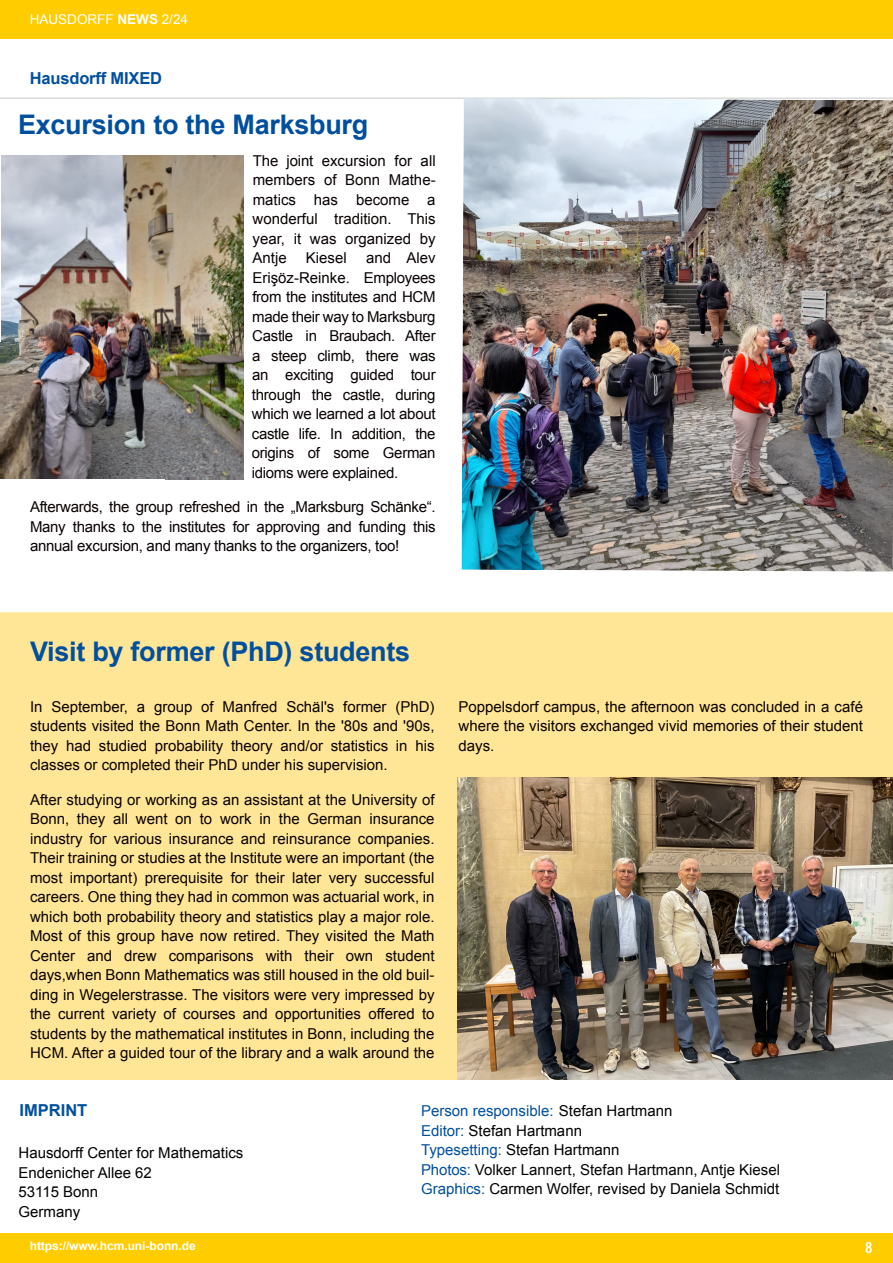
<style>
.page{position:relative;width:893px;height:1263px;background:#fff}
.page>*{position:absolute;margin:0;border:0;box-sizing:border-box;transform-origin:0 0}
.t1{font:700 27px "Arial";letter-spacing:-.01em;color:#004f9f}
.t2{font:700 16.5px "Arial";letter-spacing:-.01em;color:#004f9f}
.t3{font:700 15.6px "Arial";color:#fff;scale:.85 1}
.t4{font:15px/19.5px "Arial";color:#0a0202;text-align:justify}
.t5{font:15px/19.5px "Arial";color:#000}
.t6{font:13.5px "Arial";color:#fff}
.t7{font:700 12px "Arial";letter-spacing:-.005em;color:#fff}
.s1{font-weight:700}
.s2{color:#004f9f}
.s3{color:#050505}
</style>
<div class="page">
<div style="left:0;top:612px;width:893px;height:468px;background:#ffe596"></div>
<hr style="left:0;top:97px;width:893px;height:2px;background:#dadada">
<div style="left:0;top:1233px;width:893px;height:30px;background:#fc0"></div>
<div style="left:0;top:0;width:893px;height:38px;background:#fc0"></div>
<img style="left:461px;top:98px;width:432px;height:474px">
<img style="left:0;top:155px;width:244px;height:324px">
<img style="left:458px;top:778px;width:435px;height:301px">
<p class="t6" style="left:30px;top:14px;width:160px">HAUSDORFF <span class="s1">NEWS</span> 2/24</p>
<p class="t2" style="left:30px;top:72px;width:134px">Hausdorff MIXED</p>
<h1 class="t1" style="left:18px;top:114px;width:352px">Excursion to the Marksburg</h1>
<p class="t4" style="left:252px;top:152px;width:185px">The joint excursion for all members of Bonn Mathe&shy;matics has become a wonderful tradition. This year, it was organized by Antje</p>
<p class="t4" style="left:252px;top:250px;width:185px;text-indent:114px">and Alev Erişöz-Reinke. Employees from the institutes and HCM made their way to Marksburg Castle in Braubach. After a steep climb, there was an exciting guided tour through the castle, during which we learned a lot about castle life. In addition, the origins of some German idioms were explained.</p>
<p class="t4" style="left:30px;top:499px;width:407px">Afterwards, the group refreshed in the „Marksburg Schänke“.<br>Many thanks to the institutes for approving and funding this annual excursion, and many thanks to the organizers, too!</p>
<p class="t4" style="left:306px;top:250px;width:42px">Kiesel</p>
<h1 class="t1" style="left:30px;top:641px;width:382px">Visit by former (PhD) students</h1>
<p class="t4" style="left:30px;top:698px;width:406px">In September, a group of Manfred Schäl's former (PhD) students visited the Bonn Math Center. In the '80s and '90s, they had studied probability theory and/or statistics in his classes or completed their PhD under his supervision.</p>
<p class="t4" style="left:30px;top:791px;width:406px">After studying or working as an assistant at the University of Bonn, they all went on to work in the German insurance industry for various insurance and reinsurance companies.<br>Their training or studies at the Institute were an important (the most important) prerequisite for their later very successful careers. One thing they had in common was actuarial work, in which both probability theory and statistics play a major role.<br>Most of this group have now retired. They visited the Math Center and drew comparisons with their own student days,when Bonn Mathematics was still housed in the old buil&shy;ding in Wegelerstrasse. The visitors were very impressed by the current variety of courses and opportunities offered to students by the mathematical institutes in Bonn, including the HCM. After a guided tour of the library and a walk around the</p>
<p class="t4" style="left:458px;top:698px;width:406px">Poppelsdorf campus, the afternoon was concluded in a café where the visitors exchanged vivid memories of their student days.</p>
<p class="t2" style="left:20px;top:1104px;width:69px">IMPRINT</p>
<p class="t5" style="left:19px;top:1144px;width:226px">Hausdorff Center for Mathematics<br>Endenicher Allee 62<br>53115 Bonn<br>Germany</p>
<p class="t7" style="left:30px;top:1241px;width:167px">https://www.hcm.uni-bonn.de</p>
<p class="t5" style="left:421px;top:1103px;width:361px"><span class="s2">Person responsible:</span> Stefan Hartmann<br><span class="s2">Editor:</span> Stefan Hartmann<br><span class="s2">Typesetting:</span> Stefan Hartmann<br><span class="s2">Photos:</span> <span class="s3">Volker Lannert, Stefan Hartmann, Antje Kiesel </span><span class="s2">Graphics:</span> Carmen Wolfer, revised by Daniela Schmidt</p>
<p class="t3" style="left:865px;top:1241px;width:10px">8</p>
</div>
